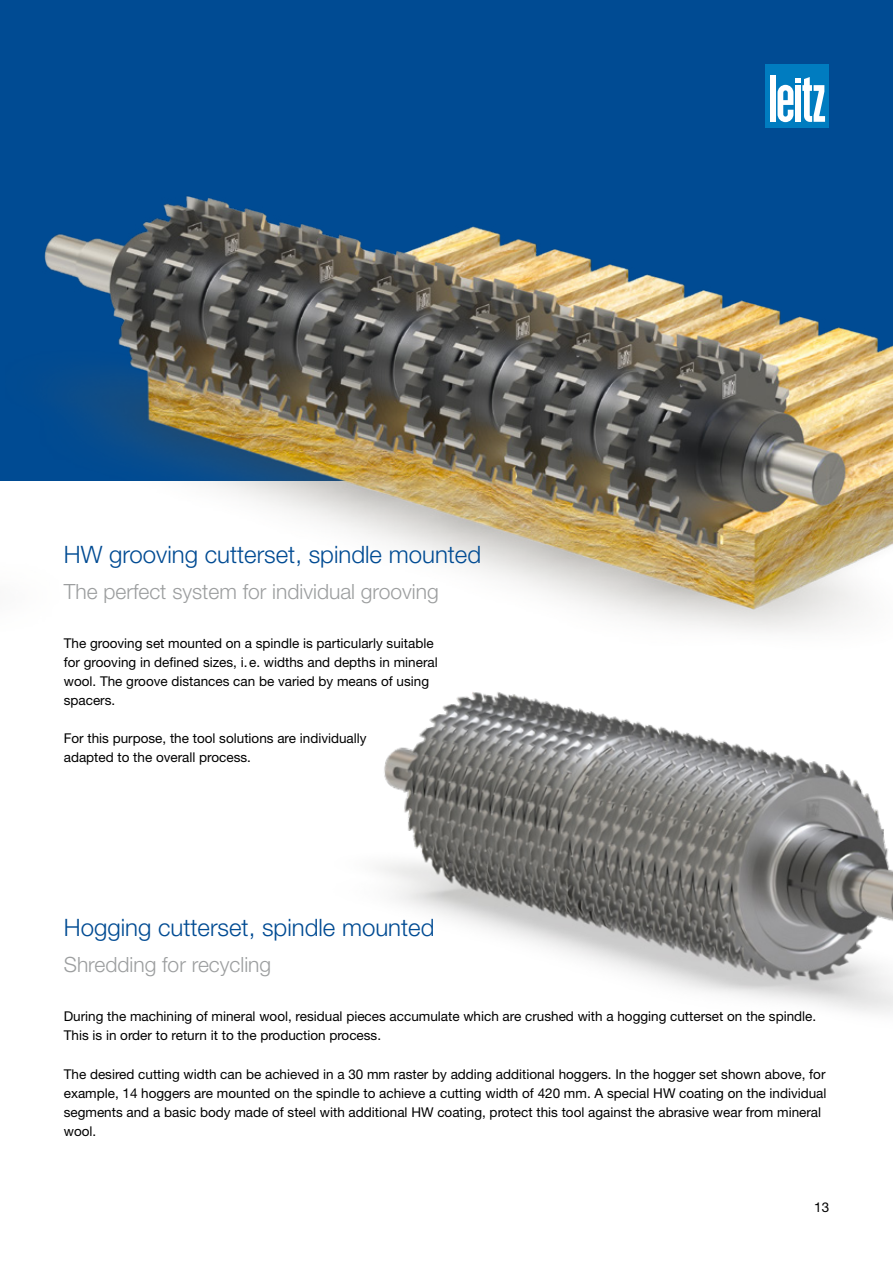
<style>
.page{position:relative;width:893px;height:1263px;background:#fff}
.page>*{position:absolute;margin:0;border:0;box-sizing:border-box;transform-origin:0 0}
.t1{font:300 24px "Helvetica Neue LT Pro";color:#004b93}
.t2{font:300 21px "Helvetica Neue LT Pro";color:#9c9e9f}
.t3{font:13.5px/19.2px "Helvetica Neue LT Pro";color:#000}
</style>
<div class="page">
<div style="left:0;top:169px;width:6px;height:312px;background:#004b93"></div>
<img style="left:406px;top:903px;width:487px;height:110px">
<img style="left:6px;top:0;width:887px;height:903px">
<h1 class="t1" style="left:64px;top:539px;width:419px">HW grooving cutterset, spindle mounted</h1>
<h2 class="t2" style="left:64px;top:578px;width:376px">The perfect system for individual grooving</h2>
<p class="t3" style="left:64px;top:633px;width:375px">The grooving set mounted on a spindle is particularly suitable for grooving in defined sizes, i.e. widths and depths in mineral wool. The groove distances can be varied by means of using spacers.</p>
<p class="t3" style="left:64px;top:728px;width:304px">For this purpose, the tool solutions are individually adapted to the overall process.</p>
<h1 class="t1" style="left:64px;top:913px;width:372px">Hogging cutterset, spindle mounted</h1>
<h2 class="t2" style="left:64px;top:952px;width:209px">Shredding for recycling</h2>
<p class="t3" style="left:64px;top:1006px;width:754px">During the machining of mineral wool, residual pieces accumulate which are crushed with a hogging cutterset on the spindle.<br>This is in order to return it to the production process.</p>
<p class="t3" style="left:64px;top:1064px;width:764px">The desired cutting width can be achieved in a 30 mm raster by adding additional hoggers. In the hogger set shown above, for example, 14 hoggers are mounted on the spindle to achieve a cutting width of 420 mm. A special HW coating on the individual segments and a basic body made of steel with additional HW coating, protect this tool against the abrasive wear from mineral wool.</p>
<p class="t3" style="left:814px;top:1197px;width:17px">13</p>
</div>
